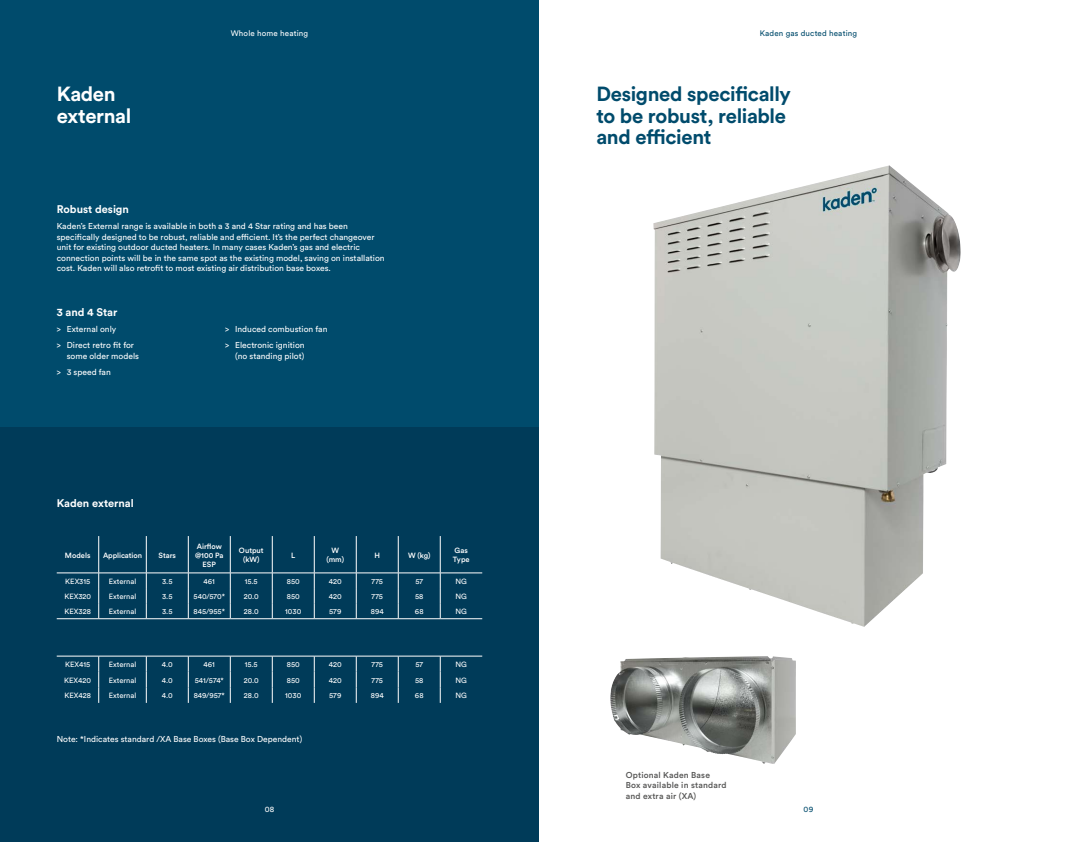
<style>
.page{position:relative;width:1078px;height:842px;background:#fff}
.page>*{position:absolute;margin:0;border:0;box-sizing:border-box;transform-origin:0 0}
.t1{font:700 20.3px/21.2px "Circular Std";letter-spacing:-.015em;color:#004b6c}
.t2{font:700 20.3px/21.2px "Circular Std";letter-spacing:-.02em;color:#fff}
.t3{font:700 11px "Circular Std";color:#fff}
.BODY{font:8.5px/10.5px "Circular Std";color:#fff}
.t4{font:500 8.5px/10.5px "Circular Std";letter-spacing:.02em;color:#575756}
.t5{font:8px "Circular Std";letter-spacing:.02em;color:#004b6c}
.t6{font:8px "Circular Std";letter-spacing:.02em;color:#fff}
.t7{font:7.5px "Circular Std";color:#fff}
.t8{font:500 7.5px/9px "Circular Std";color:#fff;text-align:center}
</style>
<div class="page">
<div style="left:0;top:0;width:539px;height:842px;background:#004b6c"></div>
<div style="left:0;top:427px;width:539px;height:415px;background:#003b59"></div>
<hr style="left:98px;top:536px;width:1px;height:37px;background:#fff">
<hr style="left:146px;top:536px;width:1px;height:37px;background:#fff">
<hr style="left:188px;top:536px;width:1px;height:37px;background:#fff">
<hr style="left:230px;top:536px;width:1px;height:37px;background:#fff">
<hr style="left:272px;top:536px;width:1px;height:37px;background:#fff">
<hr style="left:314px;top:536px;width:1px;height:37px;background:#fff">
<hr style="left:356px;top:536px;width:1px;height:37px;background:#fff">
<hr style="left:398px;top:536px;width:1px;height:37px;background:#fff">
<hr style="left:440px;top:536px;width:1px;height:37px;background:#fff">
<svg style="left:98px;top:574px;width:1px;height:44px"></svg>
<svg style="left:146px;top:574px;width:1px;height:44px"></svg>
<svg style="left:188px;top:574px;width:1px;height:44px"></svg>
<svg style="left:230px;top:574px;width:1px;height:44px"></svg>
<svg style="left:272px;top:574px;width:1px;height:44px"></svg>
<svg style="left:314px;top:574px;width:1px;height:44px"></svg>
<svg style="left:356px;top:574px;width:1px;height:44px"></svg>
<svg style="left:398px;top:574px;width:1px;height:44px"></svg>
<svg style="left:440px;top:574px;width:1px;height:44px"></svg>
<hr style="left:57px;top:573px;width:42px;height:1px;background:#fff">
<hr style="left:99px;top:573px;width:47px;height:1px;background:#fff">
<hr style="left:146px;top:573px;width:42px;height:1px;background:#fff">
<hr style="left:188px;top:573px;width:42px;height:1px;background:#fff">
<hr style="left:230px;top:573px;width:42px;height:1px;background:#fff">
<hr style="left:272px;top:573px;width:42px;height:1px;background:#fff">
<hr style="left:314px;top:573px;width:42px;height:1px;background:#fff">
<hr style="left:356px;top:573px;width:42px;height:1px;background:#fff">
<hr style="left:398px;top:573px;width:42px;height:1px;background:#fff">
<hr style="left:440px;top:573px;width:42px;height:1px;background:#fff">
<hr style="left:57px;top:618px;width:42px;height:1px;background:#fff">
<hr style="left:99px;top:618px;width:47px;height:1px;background:#fff">
<hr style="left:146px;top:618px;width:42px;height:1px;background:#fff">
<hr style="left:188px;top:618px;width:42px;height:1px;background:#fff">
<hr style="left:230px;top:618px;width:42px;height:1px;background:#fff">
<hr style="left:272px;top:618px;width:42px;height:1px;background:#fff">
<hr style="left:314px;top:618px;width:42px;height:1px;background:#fff">
<hr style="left:356px;top:618px;width:42px;height:1px;background:#fff">
<hr style="left:398px;top:618px;width:42px;height:1px;background:#fff">
<hr style="left:440px;top:618px;width:42px;height:1px;background:#fff">
<svg style="left:98px;top:657px;width:1px;height:46px"></svg>
<svg style="left:146px;top:657px;width:1px;height:46px"></svg>
<svg style="left:188px;top:657px;width:1px;height:46px"></svg>
<svg style="left:230px;top:657px;width:1px;height:46px"></svg>
<svg style="left:272px;top:657px;width:1px;height:46px"></svg>
<svg style="left:314px;top:657px;width:1px;height:46px"></svg>
<svg style="left:356px;top:657px;width:1px;height:46px"></svg>
<svg style="left:398px;top:657px;width:1px;height:46px"></svg>
<svg style="left:440px;top:657px;width:1px;height:46px"></svg>
<hr style="left:57px;top:656px;width:42px;height:1px;background:#fff">
<hr style="left:99px;top:656px;width:47px;height:1px;background:#fff">
<hr style="left:146px;top:656px;width:42px;height:1px;background:#fff">
<hr style="left:188px;top:656px;width:42px;height:1px;background:#fff">
<hr style="left:230px;top:656px;width:42px;height:1px;background:#fff">
<hr style="left:272px;top:656px;width:42px;height:1px;background:#fff">
<hr style="left:314px;top:656px;width:42px;height:1px;background:#fff">
<hr style="left:356px;top:656px;width:42px;height:1px;background:#fff">
<hr style="left:398px;top:656px;width:42px;height:1px;background:#fff">
<hr style="left:440px;top:656px;width:42px;height:1px;background:#fff">
<img style="left:610px;top:656px;width:185px;height:108px">
<img style="left:653px;top:165px;width:307px;height:462px">
<h2 class="t2" style="left:57px;top:83px;width:76px">Kaden external</h2>
<p class="t6" style="left:231px;top:28px;width:79px">Whole home heating</p>
<h3 class="t3" style="left:57px;top:202px;width:74px">Robust design</h3>
<p class="BODY" style="left:57px;top:221px;width:329px">Kaden’s External range is available in both a 3 and 4 Star rating and has been specifically designed to be robust, reliable and efficient. It’s the perfect changeover unit for existing outdoor ducted heaters. In many cases Kaden’s gas and electric connection points will be in the same spot as the existing model, saving on installation cost. Kaden will also retrofit to most existing air distribution base boxes.</p>
<p class="t3" style="left:57px;top:305px;width:62px">3 and 4 Star</p>
<p class="BODY" style="left:57px;top:323px;width:61px">&gt; External only</p>
<p class="BODY" style="left:67px;top:340px;width:74px;text-indent:-10px">&gt; Direct retro fit for some older models</p>
<p class="BODY" style="left:57px;top:366px;width:56px">&gt; 3 speed fan</p>
<p class="BODY" style="left:225px;top:323px;width:104px">&gt; Induced combustion fan</p>
<p class="BODY" style="left:225px;top:340px;width:81px;text-align:right">&gt; Electronic ignition (no standing pilot)</p>
<p class="t3" style="left:57px;top:496px;width:79px">Kaden external</p>
<p class="t8" style="left:65px;top:550px;width:27px">Models</p>
<p class="t8" style="left:103px;top:550px;width:41px">Application</p>
<p class="t8" style="left:158px;top:550px;width:19px">Stars</p>
<p class="t8" style="left:195px;top:541px;width:30px">Airflow @100 Pa<br>ESP</p>
<p class="t8" style="left:239px;top:546px;width:26px">Output (kW)</p>
<p class="t8" style="left:291px;top:550px;width:6px">L</p>
<p class="t8" style="left:331px;top:546px;width:9px">W</p>
<p class="t8" style="left:326px;top:555px;width:19px">(mm)</p>
<p class="t8" style="left:374px;top:550px;width:7px">H</p>
<p class="t8" style="left:408px;top:550px;width:24px">W (kg)</p>
<p class="t8" style="left:453px;top:546px;width:18px;text-align:left">Gas<br>Type</p>
<p class="t7" style="left:65px;top:577px;width:26px">KEX315</p>
<p class="t7" style="left:109px;top:577px;width:29px">External</p>
<p class="t7" style="left:162px;top:577px;width:12px">3.5</p>
<p class="t7" style="left:203px;top:577px;width:13px">461</p>
<p class="t7" style="left:245px;top:577px;width:14px">15.5</p>
<p class="t7" style="left:287px;top:577px;width:14px">850</p>
<p class="t7" style="left:329px;top:577px;width:14px">420</p>
<p class="t7" style="left:371px;top:577px;width:13px">775</p>
<p class="t7" style="left:415px;top:577px;width:9px">57</p>
<p class="t7" style="left:455px;top:577px;width:13px">NG</p>
<p class="t7" style="left:64px;top:592px;width:28px">KEX320</p>
<p class="t7" style="left:109px;top:592px;width:29px">External</p>
<p class="t7" style="left:162px;top:592px;width:12px">3.5</p>
<p class="t7" style="left:193px;top:592px;width:33px">540/570*</p>
<p class="t7" style="left:244px;top:592px;width:16px">20.0</p>
<p class="t7" style="left:287px;top:592px;width:14px">850</p>
<p class="t7" style="left:329px;top:592px;width:14px">420</p>
<p class="t7" style="left:371px;top:592px;width:13px">775</p>
<p class="t7" style="left:415px;top:592px;width:10px">58</p>
<p class="t7" style="left:455px;top:592px;width:13px">NG</p>
<p class="t7" style="left:65px;top:607px;width:28px">KEX328</p>
<p class="t7" style="left:109px;top:607px;width:29px">External</p>
<p class="t7" style="left:162px;top:607px;width:12px">3.5</p>
<p class="t7" style="left:193px;top:607px;width:33px">845/955*</p>
<p class="t7" style="left:244px;top:607px;width:16px">28.0</p>
<p class="t7" style="left:285px;top:607px;width:18px">1030</p>
<p class="t7" style="left:329px;top:607px;width:14px">579</p>
<p class="t7" style="left:371px;top:607px;width:14px">894</p>
<p class="t7" style="left:415px;top:607px;width:10px">68</p>
<p class="t7" style="left:455px;top:607px;width:13px">NG</p>
<p class="t7" style="left:65px;top:660px;width:27px">KEX415</p>
<p class="t7" style="left:109px;top:660px;width:29px">External</p>
<p class="t7" style="left:162px;top:660px;width:12px">4.0</p>
<p class="t7" style="left:203px;top:660px;width:13px">461</p>
<p class="t7" style="left:245px;top:660px;width:14px">15.5</p>
<p class="t7" style="left:287px;top:660px;width:14px">850</p>
<p class="t7" style="left:329px;top:660px;width:14px">420</p>
<p class="t7" style="left:371px;top:660px;width:13px">775</p>
<p class="t7" style="left:415px;top:660px;width:9px">57</p>
<p class="t7" style="left:455px;top:660px;width:13px">NG</p>
<p class="t7" style="left:64px;top:675px;width:28px">KEX420</p>
<p class="t7" style="left:109px;top:675px;width:29px">External</p>
<p class="t7" style="left:162px;top:675px;width:12px">4.0</p>
<p class="t7" style="left:195px;top:675px;width:30px">541/574*</p>
<p class="t7" style="left:244px;top:675px;width:16px">20.0</p>
<p class="t7" style="left:287px;top:675px;width:14px">850</p>
<p class="t7" style="left:329px;top:675px;width:14px">420</p>
<p class="t7" style="left:371px;top:675px;width:13px">775</p>
<p class="t7" style="left:415px;top:675px;width:10px">58</p>
<p class="t7" style="left:455px;top:675px;width:13px">NG</p>
<p class="t7" style="left:64px;top:691px;width:28px">KEX428</p>
<p class="t7" style="left:109px;top:691px;width:29px">External</p>
<p class="t7" style="left:162px;top:691px;width:12px">4.0</p>
<p class="t7" style="left:194px;top:691px;width:33px">849/957*</p>
<p class="t7" style="left:244px;top:691px;width:16px">28.0</p>
<p class="t7" style="left:285px;top:691px;width:18px">1030</p>
<p class="t7" style="left:329px;top:691px;width:14px">579</p>
<p class="t7" style="left:371px;top:691px;width:14px">894</p>
<p class="t7" style="left:415px;top:691px;width:10px">68</p>
<p class="t7" style="left:455px;top:691px;width:13px">NG</p>
<p class="BODY" style="left:57px;top:733px;width:247px">Note: *Indicates standard /XA Base Boxes (Base Box Dependent)</p>
<p class="t6" style="left:265px;top:805px;width:11px">08</p>
<p class="t5" style="left:759px;top:28px;width:99px">Kaden gas ducted heating</p>
<h2 class="t1" style="left:596px;top:83px;width:196px">Designed specifically to be robust, reliable and efficient</h2>
<p class="t4" style="left:625px;top:769px;width:102px">Optional Kaden Base<br>Box available in standard and extra air (XA)</p>
<p class="t5" style="left:803px;top:805px;width:11px">09</p>
</div>
